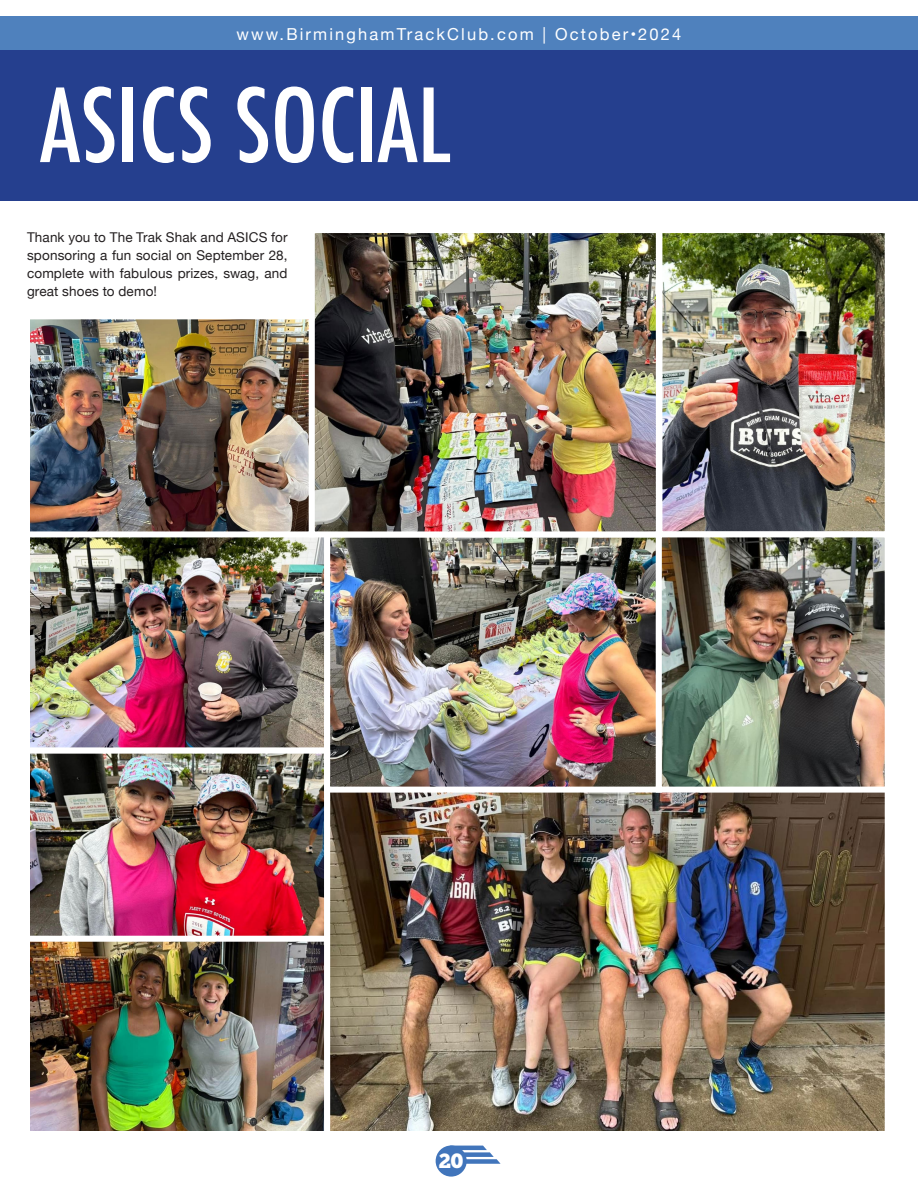
<style>
.page{position:relative;width:918px;height:1188px;background:#fff}
.page>*{position:absolute;margin:0;border:0;box-sizing:border-box;transform-origin:0 0}
.t1{font:500 condensed 99px "Futura";color:#fff}
.t2{font:20.7px "Chunk Five";color:#fff}
.t3{font:16.5px "Helvetica Neue";letter-spacing:.13em;color:#fff}
.t4{font:13.5px/18px "Helvetica Neue";letter-spacing:.01em;color:#231f20;text-align:justify}
</style>
<div class="page">
<div style="left:0;top:16px;width:918px;height:34px;background:#4f81bd"></div>
<div style="left:436px;top:1145px;width:31px;height:32px;background:#4175bb;border-radius:50%"></div>
<svg style="left:458px;top:1146px;width:43px;height:18px"></svg>
<div style="left:0;top:50px;width:918px;height:151px;background:#253f8e"></div>
<img style="left:31px;top:537px;width:292px;height:399px">
<div style="left:24px;top:522px;width:306px;height:232px;border:6px solid #fff"></div>
<div style="left:24px;top:748px;width:306px;height:231px;border:6px solid #fff"></div>
<img style="left:31px;top:943px;width:292px;height:187px">
<div style="left:24px;top:936px;width:306px;height:201px;border:6px solid #fff"></div>
<img style="left:331px;top:793px;width:553px;height:337px">
<div style="left:324px;top:715px;width:567px;height:422px;border:6px solid #fff"></div>
<img style="left:31px;top:320px;width:277px;height:210px">
<div style="left:24px;top:313px;width:291px;height:224px;border:6px solid #fff"></div>
<img style="left:331px;top:538px;width:553px;height:248px">
<div style="left:324px;top:531px;width:338px;height:262px;border:6px solid #fff"></div>
<img style="left:316px;top:234px;width:568px;height:296px">
<div style="left:656px;top:227px;width:235px;height:310px;border:6px solid #fff"></div>
<div style="left:309px;top:227px;width:353px;height:310px;border:6px solid #fff"></div>
<div style="left:656px;top:531px;width:235px;height:262px;border:6px solid #fff"></div>
<p class="t3" style="left:237px;top:22px;width:446px">www.BirminghamTrackClub.com | October•2024</p>
<p class="t1" style="left:40px;top:62px;width:412px">ASICS SOCIAL</p>
<p class="t4" style="left:27px;top:229px;width:262px">Thank you to The Trak Shak and ASICS for sponsoring a fun social on September 28, complete with fabulous prizes, swag, and great shoes to demo!</p>
<h2 class="t2" style="left:439px;top:1148px;width:26px">20</h2>
</div>
